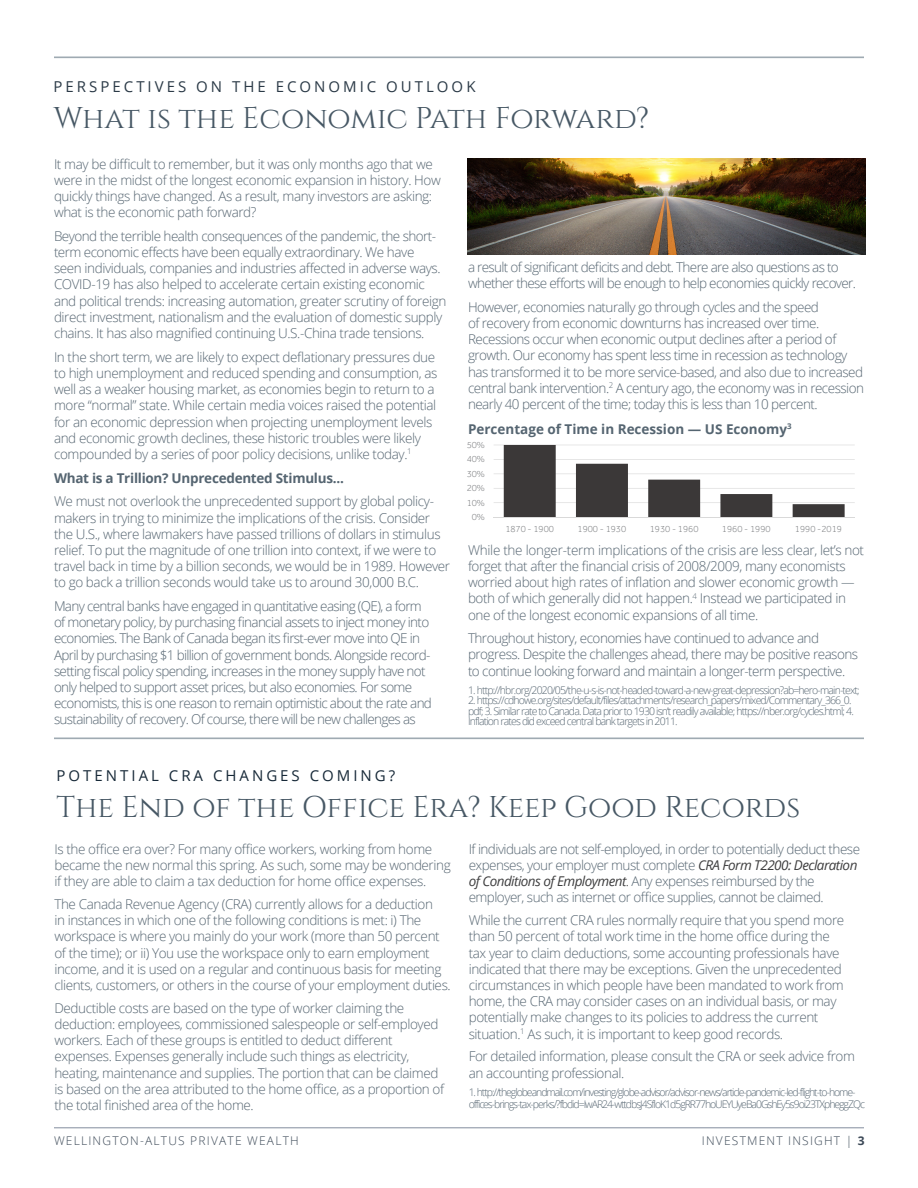
<style>
.page{position:relative;width:918px;height:1188px;background:#fff}
.page>*{position:absolute;margin:0;border:0;box-sizing:border-box;transform-origin:0 0}
.t1{font:30px "Cinzel";color:#475865}
.t2{font:15px "Open Sans";letter-spacing:.2em;color:#2b3a47}
.t3{font:15px "Open Sans";letter-spacing:.2em;color:#172938}
.t4{font:300 13.5px/16.2px "Open Sans";letter-spacing:-.03em;color:#556571}
.t5{font:300 13.5px/16.2px "Open Sans";letter-spacing:-.05em;color:#556571}
.t6{font:700 13.5px "Open Sans";letter-spacing:-.02em;color:#556571}
.t7{font:700 13.5px "Open Sans";color:#556571}
.t8{font:300 12px "Open Sans";letter-spacing:.1em;color:#3c4957}
.t9{font:300 10.5px/10.5px "Open Sans";letter-spacing:-.08em;color:#556571}
.t10{font:300 10.5px/12px "Open Sans";letter-spacing:-.1em;color:#556571}
.t11{font:300 9.45px "Effra";color:#76787b}
.s1{font-weight:400;font-style:italic;color:#3e3e3f}
.s2{color:#3e3e3f}
.s3{font-weight:700}
</style>
<div class="page">
<hr style="left:54px;top:56px;width:810px;height:2px;background:#9faab2">
<hr style="left:54px;top:1128px;width:810px;height:1px;background:#001639">
<svg style="left:54px;top:737px;width:810px;height:3px"></svg>
<img style="left:468px;top:158px;width:397px;height:97px">
<hr style="left:494px;top:502px;width:361px;height:1px;background:#d9d9d9">
<hr style="left:494px;top:488px;width:361px;height:1px;background:#d9d9d9">
<hr style="left:494px;top:474px;width:361px;height:1px;background:#d9d9d9">
<hr style="left:494px;top:459px;width:361px;height:1px;background:#d9d9d9">
<hr style="left:494px;top:445px;width:361px;height:1px;background:#d9d9d9">
<svg style="left:504px;top:445px;width:341px;height:72px"></svg>
<hr style="left:494px;top:517px;width:361px;height:1px;background:#d9d9d9">
<p class="t2" style="left:54px;top:77px;width:423px">PERSPECTIVES ON THE ECONOMIC OUTLOOK</p>
<p class="t1" style="left:54px;top:101px;width:597px">What is the Economic Path Forward?</p>
<p class="t4" style="left:54px;top:155px;width:388px">It may be difficult to remember, but it was only months ago that we were in the midst of the longest economic expansion in history. How quickly things have changed. As a result, many investors are asking: what is the economic path forward?</p>
<p class="t4" style="left:54px;top:228px;width:394px">Beyond the terrible health consequences of the pandemic, the short&shy;term economic effects have been equally extraordinary. We have<br>seen individuals, companies and industries affected in adverse ways.<br>COVID-19 has also helped to accelerate certain existing economic and political trends: increasing automation, greater scrutiny of foreign direct investment, nationalism and the evaluation of domestic supply chains. It has also magnified continuing U.S.-China trade tensions.</p>
<p class="t4" style="left:54px;top:348px;width:385px">In the short term, we are likely to expect deflationary pressures due to high unemployment and reduced spending and consumption, as well as a weaker housing market, as economies begin to return to a more “normal” state. While certain media voices raised the potential for an economic depression when projecting unemployment levels and economic growth declines, these historic troubles were likely compounded by a series of poor policy decisions, unlike today.<sup>1</sup></p>
<p class="t6" style="left:54px;top:468px;width:291px">What is a Trillion? Unprecedented Stimulus...</p>
<p class="t4" style="left:54px;top:493px;width:398px">We must not overlook the unprecedented support by global policy&shy;makers in trying to minimize the implications of the crisis. Consider the U.S., where lawmakers have passed trillions of dollars in stimulus relief. To put the magnitude of one trillion into context, if we were to travel back in time by a billion seconds, we would be in 1989. However to go back a trillion seconds would take us to around 30,000 B.C.</p>
<p class="t5" style="left:54px;top:598px;width:380px">Many central banks have engaged in quantitative easing (QE), a form of monetary policy, by purchasing financial assets to inject money into economies. The Bank of Canada began its first-ever move into QE in April by purchasing $1 billion of government bonds. Alongside record&shy;setting fiscal policy spending, increases in the money supply have not only helped to support asset prices, but also economies. For some economists, this is one reason to remain optimistic about the rate and sustainability of recovery. Of course, there will be new challenges as</p>
<p class="t5" style="left:468px;top:259px;width:390px">a result of significant deficits and debt. There are also questions as to whether these efforts will be enough to help economies quickly recover.</p>
<p class="t4" style="left:468px;top:299px;width:398px">However, economies naturally go through cycles and the speed<br>of recovery from economic downturns has increased over time.<br>Recessions occur when economic output declines after a period of growth. Our economy has spent less time in recession as technology has transformed it to be more service-based, and also due to increased central bank intervention.<sup>2</sup> A century ago, the economy was in recession nearly 40 percent of the time; today this is less than 10 percent.</p>
<p class="t7" style="left:468px;top:419px;width:325px">Percentage of Time in Recession — US Economy<sup>3</sup></p>
<p class="t11" style="left:467px;top:439px;width:20px">50%</p>
<p class="t11" style="left:467px;top:454px;width:20px">40%</p>
<p class="t11" style="left:467px;top:468px;width:20px">30%</p>
<p class="t11" style="left:467px;top:483px;width:20px">20%</p>
<p class="t11" style="left:467px;top:497px;width:20px">10%</p>
<p class="t11" style="left:472px;top:512px;width:15px">0%</p>
<p class="t11" style="left:505px;top:524px;width:50px">1870 - 1900</p>
<p class="t11" style="left:578px;top:524px;width:50px">1900 - 1930</p>
<p class="t11" style="left:650px;top:524px;width:50px">1930 - 1960</p>
<p class="t11" style="left:722px;top:524px;width:50px">1960 - 1990</p>
<p class="t11" style="left:795px;top:524px;width:49px">1990 -2019</p>
<p class="t4" style="left:468px;top:541px;width:398px">While the longer-term implications of the crisis are less clear, let’s not forget that after the financial crisis of 2008/2009, many economists worried about high rates of inflation and slower economic growth — both of which generally did not happen.<sup>4</sup> Instead we participated in one of the longest economic expansions of all time.</p>
<p class="t4" style="left:468px;top:630px;width:392px">Throughout history, economies have continued to advance and progress. Despite the challenges ahead, there may be positive reasons to continue looking forward and maintain a longer-term perspective.</p>
<p class="t9" style="left:468px;top:684px;width:393px">1. http://hbr.org/2020/05/the-u-s-is-not-headed-toward-a-new-great-depression?ab=hero-main-text;</p>
<p class="t9" style="left:468px;top:695px;width:387px">2. https://cdhowe.org/sites/default/files/attachments/research_papers/mixed/Commentary_366_0. pdf; 3. Similar rate to Canada. Data prior to 1930 isn’t readily available; https://nber.org/cycles.html; 4.<br>Inflation rates did exceed central bank targets in 2011.</p>
<p class="t3" style="left:57px;top:765px;width:340px">POTENTIAL CRA CHANGES COMING?</p>
<p class="t1" style="left:57px;top:789px;width:745px">The End of the Office Era? Keep Good Records</p>
<p class="t4" style="left:54px;top:840px;width:398px">Is the office era over? For many office workers, working from home became the new normal this spring. As such, some may be wondering if they are able to claim a tax deduction for home office expenses.</p>
<p class="t4" style="left:54px;top:896px;width:398px">The Canada Revenue Agency (CRA) currently allows for a deduction<br>in instances in which one of the following conditions is met: i) The workspace is where you mainly do your work (more than 50 percent of the time); or ii) You use the workspace only to earn employment income, and it is used on a regular and continuous basis for meeting clients, customers, or others in the course of your employment duties.</p>
<p class="t4" style="left:54px;top:1000px;width:391px">Deductible costs are based on the type of worker claiming the deduction: employees, commissioned salespeople or self-employed workers. Each of these groups is entitled to deduct different expenses. Expenses generally include such things as electricity, heating, maintenance and supplies. The portion that can be claimed is based on the area attributed to the home office, as a proportion of the total finished area of the home.</p>
<p class="t4" style="left:469px;top:840px;width:393px">If individuals are not self-employed, in order to potentially deduct these expenses, your employer must complete <span class="s1">CRA Form T2200: Declaration of Conditions of Employment</span><span class="s2">.</span> Any expenses reimbursed by the employer, such as internet or office supplies, cannot be claimed.</p>
<p class="t4" style="left:469px;top:912px;width:377px">While the current CRA rules normally require that you spend more than 50 percent of total work time in the home office during the tax year to claim deductions, some accounting professionals have indicated that there may be exceptions. Given the unprecedented circumstances in which people have been mandated to work from home, the CRA may consider cases on an individual basis, or may potentially make changes to its policies to address the current situation.<sup>1</sup> As such, it is important to keep good records.</p>
<p class="t4" style="left:469px;top:1048px;width:388px">For detailed information, please consult the CRA or seek advice from an accounting professional.</p>
<p class="t10" style="left:469px;top:1086px;width:398px">1.http://theglobeandmail.com/investing/globe-advisor/advisor-news/article-pandemic-led-flight-to-home&shy;offices-brings-tax-perks/?fbclid=IwAR24-wttdbsJ4SfIoK1d5gRR77hoUEYUyeBa0GshEy5s9oi23TXpheggZQc</p>
<p class="t8" style="left:54px;top:1132px;width:246px">WELLINGTON-ALTUS PRIVATE WEALTH</p>
<p class="t8" style="left:702px;top:1132px;width:164px">INVESTMENT INSIGHT | <span class="s3">3</span></p>
</div>
